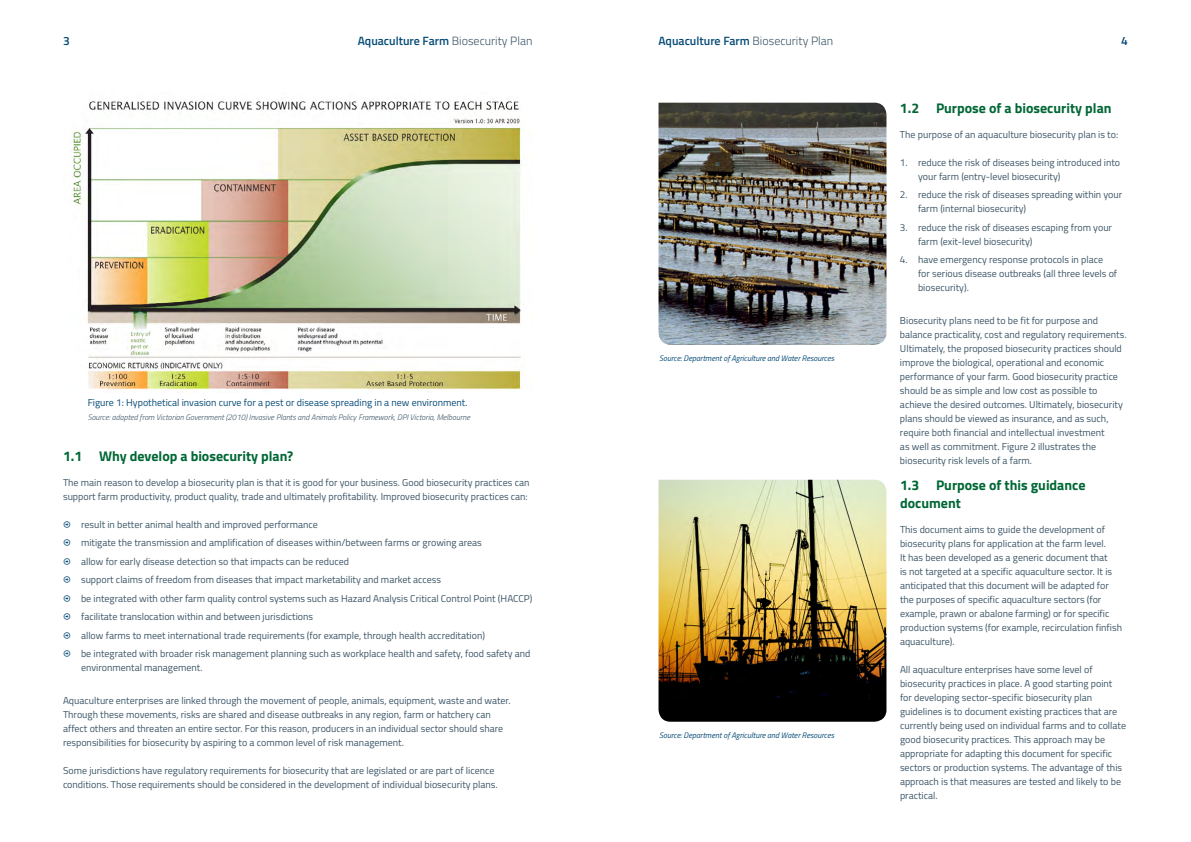
<style>
.page{position:relative;width:1191px;height:842px;background:#fff}
.page>*{position:absolute;margin:0;border:0;box-sizing:border-box;transform-origin:0 0}
.t1{font:700 14px/18px "Titillium";color:#006735}
.t2{font:600 12px "Titillium";color:#064b77}
.t3{font:10px/14px "Titillium";color:#3c5567}
.t4{font:10px "Titillium";color:#064b77}
.t5{font:italic 300 8px "Titillium";color:#3c5567}
.t6{font:italic 8px "Titillium";color:#064b77}
.s1{font-weight:300;color:#3c5567}
.s2{font-family:"Entypo";font-size:14px;color:#064b77}
</style>
<div class="page">
<img style="left:658px;top:103px;width:228px;height:242px">
<img style="left:658px;top:480px;width:228px;height:242px">
<img style="left:71px;top:100px;width:454px;height:291px">
<p class="t2" style="left:63px;top:32px;width:8px">3</p>
<p class="t2" style="left:358px;top:32px;width:176px">Aquaculture Farm <span class="s1">Biosecurity Plan</span></p>
<p class="t2" style="left:658px;top:32px;width:176px">Aquaculture Farm <span class="s1">Biosecurity Plan</span></p>
<p class="t2" style="left:1121px;top:32px;width:8px">4</p>
<h1 class="t1" style="left:900px;top:99px;width:213px">1.2 Purpose of a biosecurity plan</h1>
<p class="t3" style="left:900px;top:127px;width:220px">The purpose of an aquaculture biosecurity plan is to:</p>
<p class="t3" style="left:918px;top:155px;width:204px;text-indent:-18px">1. reduce the risk of diseases being introduced into your farm (entry-level biosecurity)</p>
<p class="t3" style="left:918px;top:187px;width:206px;text-indent:-18px">2. reduce the risk of diseases spreading within your farm (internal biosecurity)</p>
<p class="t3" style="left:918px;top:220px;width:196px;text-indent:-18px">3. reduce the risk of diseases escaping from your farm (exit-level biosecurity)</p>
<p class="t3" style="left:918px;top:252px;width:201px;text-indent:-18px">4. have emergency response protocols in place for serious disease outbreaks (all three levels of biosecurity).</p>
<p class="t3" style="left:900px;top:313px;width:228px">Biosecurity plans need to be fit for purpose and balance practicality, cost and regulatory requirements.<br>Ultimately, the proposed biosecurity practices should improve the biological, operational and economic performance of your farm. Good biosecurity practice should be as simple and low cost as possible to achieve the desired outcomes. Ultimately, biosecurity plans should be viewed as insurance, and as such, require both financial and intellectual investment<br>as well as commitment. Figure 2 illustrates the</p>
<p class="t6" style="left:659px;top:352px;width:176px">Source: Department of Agriculture and Water Resources</p>
<p class="t4" style="left:88px;top:395px;width:381px">Figure 1: Hypothetical invasion curve for a pest or disease spreading in a new environment.</p>
<p class="t5" style="left:88px;top:411px;width:384px">Source: adapted from Victorian Government (2010) Invasive Plants and Animals Policy Framework, DPI Victoria, Melbourne</p>
<h1 class="t1" style="left:63px;top:447px;width:232px">1.1 Why develop a biosecurity plan?</h1>
<p class="t3" style="left:900px;top:453px;width:134px">biosecurity risk levels of a farm.</p>
<p class="t3" style="left:63px;top:475px;width:468px">The main reason to develop a biosecurity plan is that it is good for your business. Good biosecurity practices can support farm productivity, product quality, trade and ultimately profitability. Improved biosecurity practices can:</p>
<p class="t3" style="left:63px;top:515px;width:471px;line-height:18.5px"><span class="s2">î</span> result in better animal health and improved performance<br><span class="s2">î</span> mitigate the transmission and amplification of diseases within/between farms or growing areas<br><span class="s2">î</span> allow for early disease detection so that impacts can be reduced<br><span class="s2">î</span> support claims of freedom from diseases that impact marketability and market access<br><span class="s2">î</span> be integrated with other farm quality control systems such as Hazard Analysis Critical Control Point (HACCP) <span class="s2">î</span> facilitate translocation within and between jurisdictions<br><span class="s2">î</span> allow farms to meet international trade requirements (for example, through health accreditation)<br><span class="s2">î</span> be integrated with broader risk management planning such as workplace health and safety, food safety and</p>
<p class="t3" style="left:81px;top:660px;width:123px">environmental management.</p>
<p class="t3" style="left:63px;top:693px;width:449px">Aquaculture enterprises are linked through the movement of people, animals, equipment, waste and water.<br>Through these movements, risks are shared and disease outbreaks in any region, farm or hatchery can affect others and threaten an entire sector. For this reason, producers in an individual sector should share responsibilities for biosecurity by aspiring to a common level of risk management.</p>
<p class="t3" style="left:63px;top:763px;width:436px">Some jurisdictions have regulatory requirements for biosecurity that are legislated or are part of licence conditions. Those requirements should be considered in the development of individual biosecurity plans.</p>
<p class="t6" style="left:659px;top:729px;width:176px">Source: Department of Agriculture and Water Resources</p>
<h1 class="t1" style="left:900px;top:476px;width:187px">1.3 Purpose of this guidance document</h1>
<p class="t3" style="left:900px;top:522px;width:224px">This document aims to guide the development of biosecurity plans for application at the farm level.<br>It has been developed as a generic document that<br>is not targeted at a specific aquaculture sector. It is anticipated that this document will be adapted for the purposes of specific aquaculture sectors (for example, prawn or abalone farming) or for specific production systems (for example, recirculation finfish aquaculture).</p>
<p class="t3" style="left:900px;top:662px;width:228px">All aquaculture enterprises have some level of biosecurity practices in place. A good starting point for developing sector-specific biosecurity plan guidelines is to document existing practices that are currently being used on individual farms and to collate good biosecurity practices. This approach may be appropriate for adapting this document for specific sectors or production systems. The advantage of this approach is that measures are tested and likely to be practical.</p>
</div>
